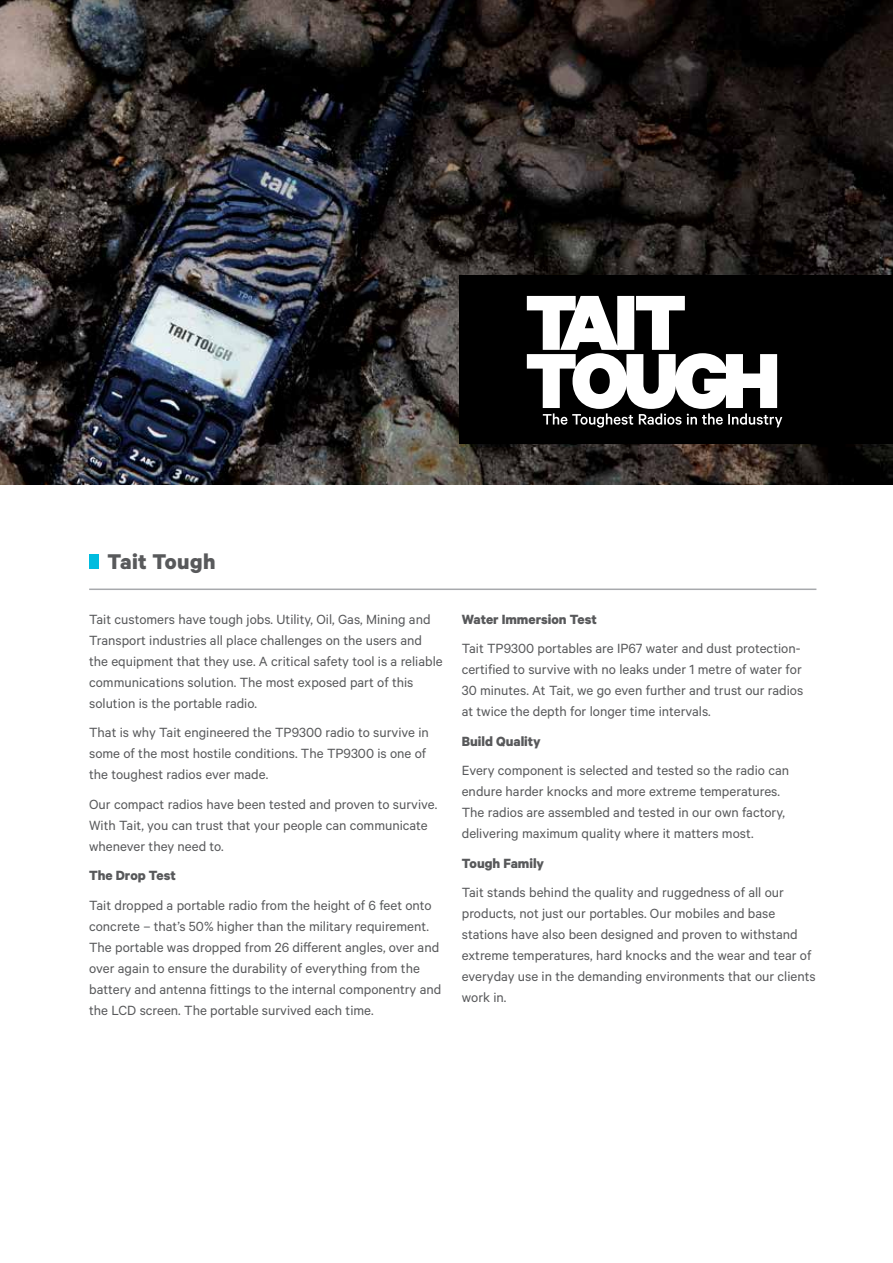
<style>
.page{position:relative;width:893px;height:1263px;background:#fff}
.page>*{position:absolute;margin:0;border:0;box-sizing:border-box;transform-origin:0 0}
.t1{font:700 24px "Calibre";letter-spacing:.02em;color:#58595b}
.t2{font:15px/21px "Calibre";color:#58595b}
.t3{font:700 15px "Calibre";color:#58595b}
</style>
<div class="page">
<hr style="left:89px;top:588px;width:727px;height:2px;background:#a7a9ac">
<div style="left:89px;top:554px;width:10px;height:14px;background:#00bcdf"></div>
<img style="left:0;top:0;width:893px;height:484px">
<div style="left:459px;top:276px;width:434px;height:168px;background:#000"></div>
<svg style="left:527px;top:296px;width:255px;height:132px"></svg>
<h1 class="t1" style="left:108px;top:546px;width:110px">Tait Tough</h1>
<p class="t2" style="left:89px;top:608px;width:355px">Tait customers have tough jobs. Utility, Oil, Gas, Mining and Transport industries all place challenges on the users and the equipment that they use. A critical safety tool is a reliable communications solution. The most exposed part of this solution is the portable radio.</p>
<p class="t2" style="left:89px;top:722px;width:341px">That is why Tait engineered the TP9300 radio to survive in some of the most hostile conditions. The TP9300 is one of the toughest radios ever made.</p>
<p class="t2" style="left:89px;top:793px;width:350px">Our compact radios have been tested and proven to survive.<br>With Tait, you can trust that your people can communicate whenever they need to.</p>
<p class="t3" style="left:89px;top:866px;width:88px">The Drop Test</p>
<p class="t2" style="left:89px;top:894px;width:354px">Tait dropped a portable radio from the height of 6 feet onto concrete – that’s 50% higher than the military requirement.<br>The portable was dropped from 26 different angles, over and over again to ensure the durability of everything from the battery and antenna fittings to the internal componentry and the LCD screen. The portable survived each time.</p>
<p class="t3" style="left:462px;top:610px;width:136px">Water Immersion Test</p>
<p class="t2" style="left:462px;top:638px;width:343px">Tait TP9300 portables are IP67 water and dust protection&shy;certified to survive with no leaks under 1 metre of water for 30 minutes. At Tait, we go even further and trust our radios at twice the depth for longer time intervals.</p>
<p class="t3" style="left:462px;top:732px;width:80px">Build Quality</p>
<p class="t2" style="left:462px;top:760px;width:329px">Every component is selected and tested so the radio can endure harder knocks and more extreme temperatures.<br>The radios are assembled and tested in our own factory, delivering maximum quality where it matters most.</p>
<p class="t3" style="left:462px;top:854px;width:84px">Tough Family</p>
<p class="t2" style="left:462px;top:882px;width:355px">Tait stands behind the quality and ruggedness of all our products, not just our portables. Our mobiles and base stations have also been designed and proven to withstand extreme temperatures, hard knocks and the wear and tear of everyday use in the demanding environments that our clients work in.</p>
</div>
